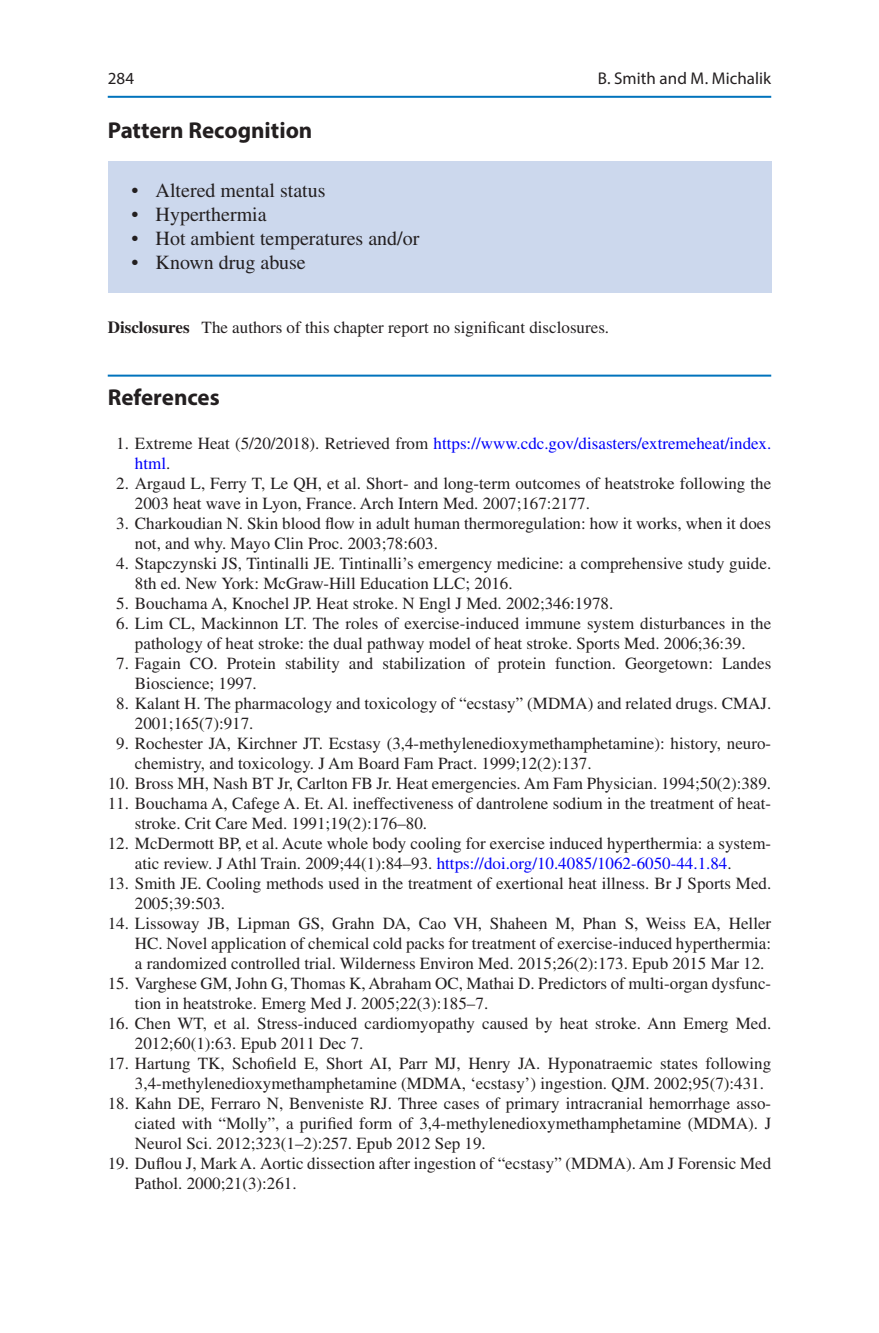
<style>
.page{position:relative;width:879px;height:1333px;background:#fff}
.page>*{position:absolute;margin:0;border:0;box-sizing:border-box;transform-origin:0 0}
.t1{font:700 23px "Mxslsw Myriad Pro";color:#231f20}
.t2{font:20px "Fwmqbw Times LT Std";color:#231f20}
.t3{font:17px/20px "Fwmqbw Times LT Std";color:#231f20}
.t4{font:17px/20px "Fwmqbw Times LT Std";color:#0000fa}
.t5{font:17px "Mrtdrm Myriad Pro";letter-spacing:.005em;color:#231f20}
.t6{font:17px "Rygryn Myriad Pro";color:#231f20}
.s1{font-family:"Bxyjlh Times LT Std";font-weight:700}
.s2{color:#231f20}
.s3{color:#0000fa}
</style>
<div class="page">
<hr style="left:108px;top:374px;width:663px;height:2px;background:#0073bc">
<div style="left:108px;top:161px;width:663px;height:132px;background:#ccd8ed"></div>
<hr style="left:108px;top:96px;width:663px;height:2px;background:#0073bc">
<p class="t6" style="left:108px;top:68px;width:28px">284</p>
<h1 class="t1" style="left:108px;top:115px;width:206px">Pattern Recognition</h1>
<p class="t2" style="left:132px;top:179px;width:195px">• Altered mental status</p>
<p class="t2" style="left:132px;top:203px;width:137px">• Hyperthermia</p>
<p class="t2" style="left:132px;top:227px;width:289px">• Hot ambient temperatures and/or</p>
<p class="t2" style="left:132px;top:251px;width:176px">• Known drug abuse</p>
<p class="t5" style="left:598px;top:68px;width:175px">B. Smith and M. Michalik</p>
<p class="t3" style="left:108px;top:317px;width:503px"><span class="s1">Disclosures</span> The authors of this chapter report no significant disclosures.</p>
<h1 class="t1" style="left:108px;top:382px;width:113px">References</h1>
<p class="t4" style="left:135px;top:433px;width:638px;text-indent:-19px"><span class="s2">1. Extreme Heat (5/20/2018). Retrieved from</span> https://www.cdc.gov/disasters/extremeheat/index. html<span class="s2">.</span></p>
<p class="t3" style="left:135px;top:473px;width:638px;text-indent:-19px">2. Argaud L, Ferry T, Le QH, et al. Short- and long-term outcomes of heatstroke following the<br>2003 heat wave in Lyon, France. Arch Intern Med. 2007;167:2177.</p>
<p class="t3" style="left:135px;top:513px;width:638px;text-indent:-19px">3. Charkoudian N. Skin blood flow in adult human thermoregulation: how it works, when it does not, and why. Mayo Clin Proc. 2003;78:603.</p>
<p class="t3" style="left:135px;top:553px;width:638px;text-indent:-19px">4. Stapczynski JS, Tintinalli JE. Tintinalli’s emergency medicine: a comprehensive study guide.<br>8th ed. New York: McGraw-Hill Education LLC; 2016.</p>
<p class="t3" style="left:116px;top:593px;width:498px">5. Bouchama A, Knochel JP. Heat stroke. N Engl J Med. 2002;346:1978.</p>
<p class="t3" style="left:116px;top:613px;width:656px;text-align:center">6. Lim CL, Mackinnon LT. The roles of exercise-induced immune system disturbances in the pathology of heat stroke: the dual pathway model of heat stroke. Sports Med. 2006;36:39.</p>
<p class="t3" style="left:135px;top:653px;width:638px;text-indent:-19px">7. Fagain CO. Protein stability and stabilization of protein function. Georgetown: Landes<br>Bioscience; 1997.</p>
<p class="t3" style="left:135px;top:693px;width:638px;text-indent:-19px">8. Kalant H. The pharmacology and toxicology of “ecstasy” (MDMA) and related drugs. CMAJ.<br>2001;165(7):917.</p>
<p class="t3" style="left:135px;top:733px;width:638px;text-indent:-19px">9. Rochester JA, Kirchner JT. Ecstasy (3,4-methylenedioxymethamphetamine): history, neuro&shy;chemistry, and toxicology. J Am Board Fam Pract. 1999;12(2):137.</p>
<p class="t3" style="left:108px;top:773px;width:665px">10. Bross MH, Nash BT Jr, Carlton FB Jr. Heat emergencies. Am Fam Physician. 1994;50(2):389.</p>
<p class="t3" style="left:135px;top:793px;width:638px;text-indent:-27px">11. Bouchama A, Cafege A. Et. Al. ineffectiveness of dantrolene sodium in the treatment of heat&shy;stroke. Crit Care Med. 1991;19(2):176–80.</p>
<p class="t3" style="left:135px;top:833px;width:638px;text-indent:-27px">12. McDermott BP, et al. Acute whole body cooling for exercise induced hyperthermia: a system&shy;atic review. J Athl Train. 2009;44(1):84–93. <span class="s3">https://doi.org/10.4085/1062-6050-44.1.84</span>.</p>
<p class="t3" style="left:135px;top:873px;width:638px;text-indent:-27px">13. Smith JE. Cooling methods used in the treatment of exertional heat illness. Br J Sports Med.<br>2005;39:503.</p>
<p class="t3" style="left:135px;top:913px;width:638px;text-align:justify;text-indent:-27px">14. Lissoway JB, Lipman GS, Grahn DA, Cao VH, Shaheen M, Phan S, Weiss EA, Heller HC. Novel application of chemical cold packs for treatment of exercise-induced hyperthermia: a randomized controlled trial. Wilderness Environ Med. 2015;26(2):173. Epub 2015 Mar 12.</p>
<p class="t3" style="left:135px;top:973px;width:638px;text-indent:-27px">15. Varghese GM, John G, Thomas K, Abraham OC, Mathai D. Predictors of multi-organ dysfunc&shy;tion in heatstroke. Emerg Med J. 2005;22(3):185–7.</p>
<p class="t3" style="left:135px;top:1013px;width:638px;text-indent:-27px">16. Chen WT, et al. Stress-induced cardiomyopathy caused by heat stroke. Ann Emerg Med.<br>2012;60(1):63. Epub 2011 Dec 7.</p>
<p class="t3" style="left:135px;top:1053px;width:638px;text-indent:-27px">17. Hartung TK, Schofield E, Short AI, Parr MJ, Henry JA. Hyponatraemic states following<br>3,4-methylenedioxymethamphetamine (MDMA, ‘ecstasy’) ingestion. QJM. 2002;95(7):431.</p>
<p class="t3" style="left:135px;top:1093px;width:638px;text-align:justify;text-indent:-27px">18. Kahn DE, Ferraro N, Benveniste RJ. Three cases of primary intracranial hemorrhage asso&shy;ciated with “Molly”, a purified form of 3,4-methylenedioxymethamphetamine (MDMA). J Neurol Sci. 2012;323(1–2):257. Epub 2012 Sep 19.</p>
<p class="t3" style="left:135px;top:1153px;width:638px;text-indent:-27px">19. Duflou J, Mark A. Aortic dissection after ingestion of “ecstasy” (MDMA). Am J Forensic Med<br>Pathol. 2000;21(3):261.</p>
</div>
